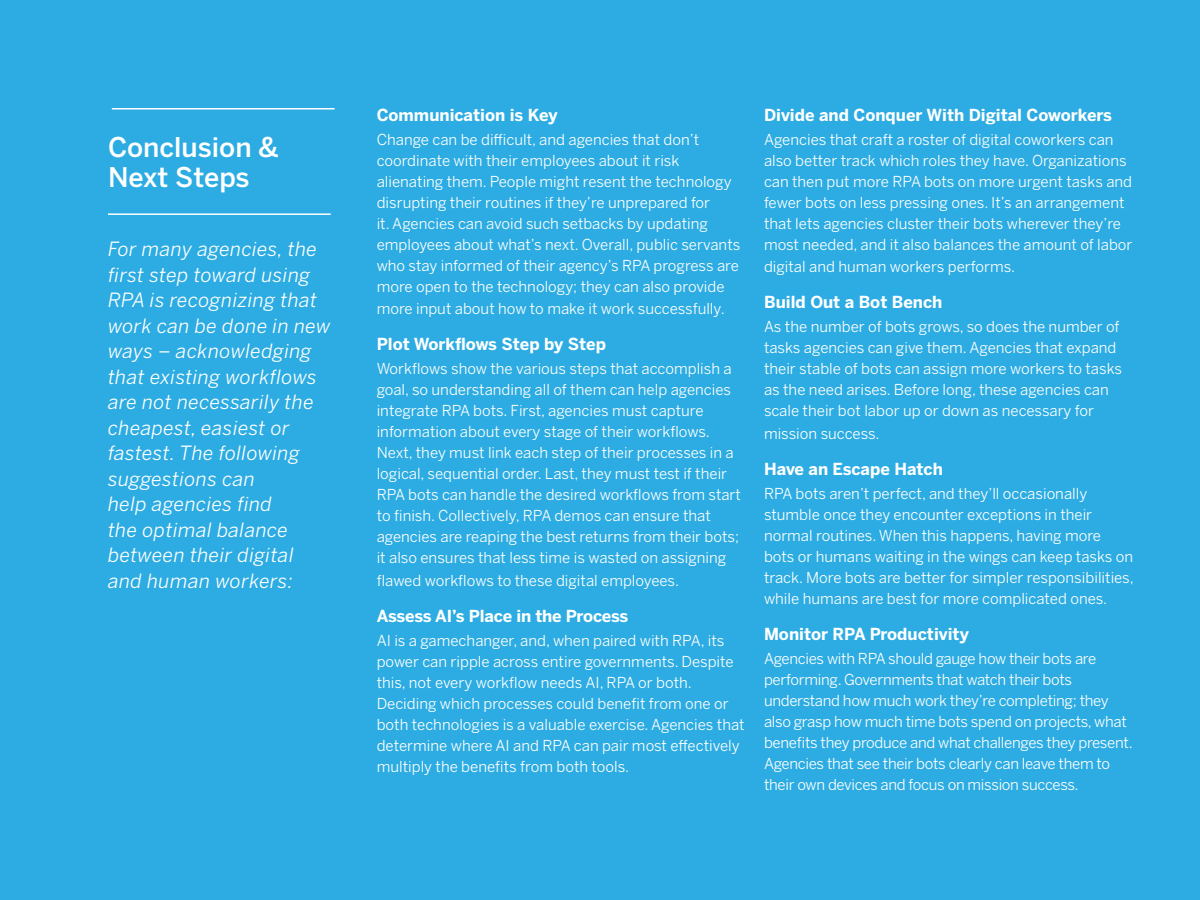
<style>
.page{position:relative;width:1200px;height:900px;background:#2cace2}
.page>*{position:absolute;margin:0;border:0;box-sizing:border-box;transform-origin:0 0}
.t1{font:500 27px/29.4px "Benton Sans";color:#fff}
.t2{font:italic 19.5px/25.5px "Benton Sans";letter-spacing:.02em;color:#fff}
.t3{font:700 16.5px "Benton Sans";color:#fff}
.t4{font:15px/21px "Benton Sans";color:#fff}
.t5{font:15px/21px "Benton Sans";letter-spacing:-.02em;color:#fff}
</style>
<div class="page">
<hr style="left:108px;top:213px;width:223px;height:2px;background:#fff">
<hr style="left:112px;top:108px;width:223px;height:2px;background:#fff">
<h1 class="t1" style="left:108px;top:133px;width:172px">Conclusion &amp;<br>Next Steps</h1>
<p class="t2" style="left:108px;top:237px;width:224px">For many agencies, the first step toward using<br>RPA is recognizing that work can be done in new ways – acknowledging that existing workflows are not necessarily the cheapest, easiest or fastest. The following suggestions can<br>help agencies find<br>the optimal balance between their digital and human workers:</p>
<p class="t3" style="left:377px;top:105px;width:182px">Communication is Key</p>
<p class="t4" style="left:377px;top:129px;width:365px">Change can be difficult, and agencies that don’t coordinate with their employees about it risk alienating them. People might resent the technology disrupting their routines if they’re unprepared for<br>it. Agencies can avoid such setbacks by updating employees about what’s next. Overall, public servants who stay informed of their agency’s RPA progress are more open to the technology; they can also provide</p>
<p class="t4" style="left:377px;top:299px;width:350px">more input about how to make it work successfully.</p>
<p class="t3" style="left:377px;top:334px;width:231px">Plot Workflows Step by Step</p>
<p class="t4" style="left:377px;top:359px;width:366px">Workflows show the various steps that accomplish a goal, so understanding all of them can help agencies integrate RPA bots. First, agencies must capture information about every stage of their workflows.<br>Next, they must link each step of their processes in a logical, sequential order. Last, they must test if their RPA bots can handle the desired workflows from start to finish. Collectively, RPA demos can ensure that agencies are reaping the best returns from their bots; it also ensures that less time is wasted on assigning</p>
<p class="t4" style="left:377px;top:570px;width:304px">flawed workflows to these digital employees.</p>
<p class="t3" style="left:377px;top:606px;width:253px">Assess AI’s Place in the Process</p>
<p class="t4" style="left:377px;top:630px;width:370px">AI is a gamechanger, and, when paired with RPA, its power can ripple across entire governments. Despite this, not every workflow needs AI, RPA or both.<br>Deciding which processes could benefit from one or both technologies is a valuable exercise. Agencies that determine where AI and RPA can pair most effectively multiply the benefits from both tools.</p>
<p class="t3" style="left:764px;top:105px;width:350px">Divide and Conquer With Digital Coworkers</p>
<p class="t4" style="left:764px;top:129px;width:370px">Agencies that craft a roster of digital coworkers can also better track which roles they have. Organizations can then put more RPA bots on more urgent tasks and fewer bots on less pressing ones. It’s an arrangement that lets agencies cluster their bots wherever they’re most needed, and it also balances the amount of labor</p>
<p class="t4" style="left:764px;top:257px;width:253px">digital and human workers performs.</p>
<p class="t3" style="left:764px;top:292px;width:180px">Build Out a Bot Bench</p>
<p class="t4" style="left:764px;top:317px;width:360px">As the number of bots grows, so does the number of tasks agencies can give them. Agencies that expand their stable of bots can assign more workers to tasks as the need arises. Before long, these agencies can scale their bot labor up or down as necessary for</p>
<p class="t4" style="left:764px;top:423px;width:117px">mission success.</p>
<p class="t3" style="left:764px;top:459px;width:180px">Have an Escape Hatch</p>
<p class="t4" style="left:764px;top:483px;width:371px">RPA bots aren’t perfect, and they’ll occasionally stumble once they encounter exceptions in their normal routines. When this happens, having more bots or humans waiting in the wings can keep tasks on track. More bots are better for simpler responsibilities, while humans are best for more complicated ones.</p>
<p class="t3" style="left:764px;top:624px;width:206px">Monitor RPA Productivity</p>
<p class="t5" style="left:764px;top:648px;width:370px">Agencies with RPA should gauge how their bots are performing. Governments that watch their bots understand how much work they’re completing; they also grasp how much time bots spend on projects, what benefits they produce and what challenges they present.<br>Agencies that see their bots clearly can leave them to their own devices and focus on mission success.</p>
</div>
